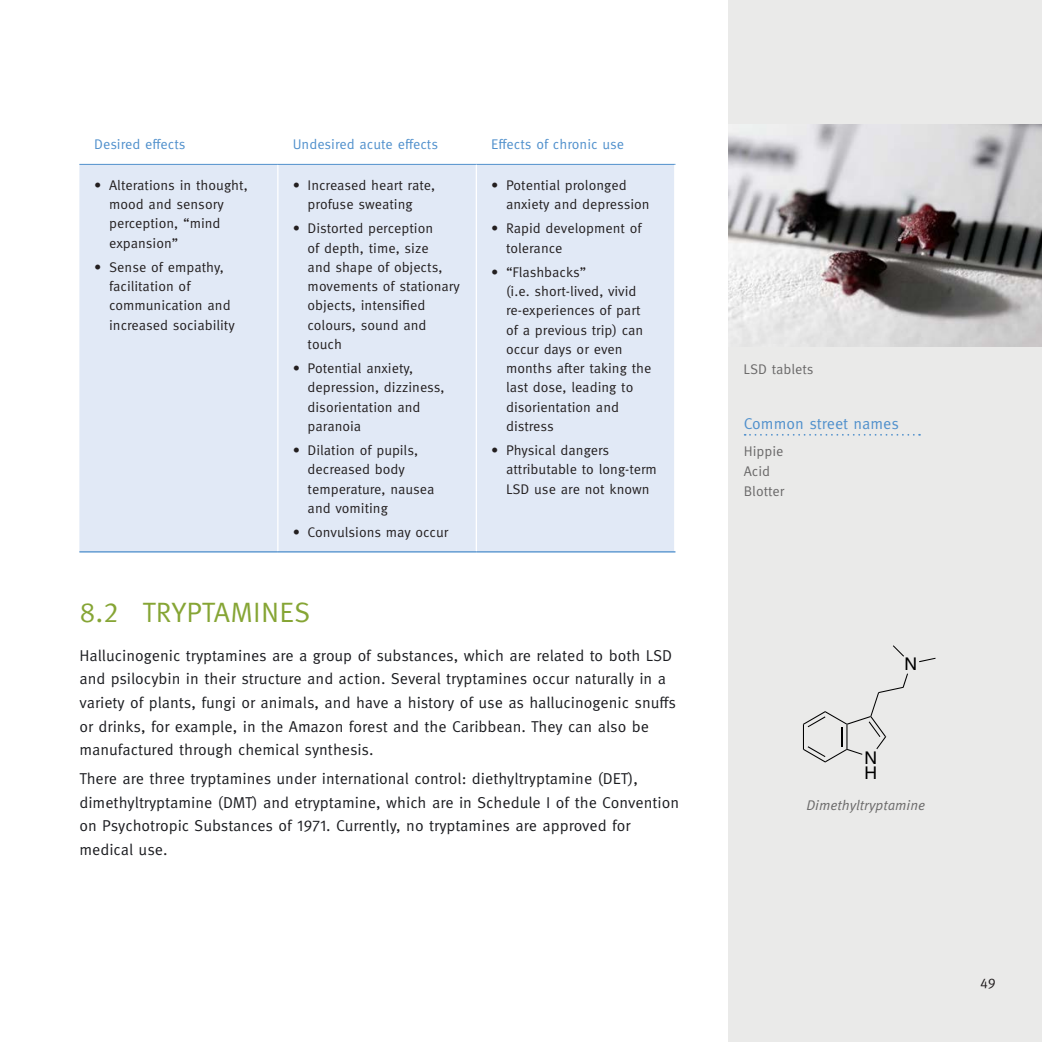
<style>
.page{position:relative;width:1042px;height:1042px;background:#fff}
.page>*{position:absolute;margin:0;border:0;box-sizing:border-box;transform-origin:0 0}
.t1{font:28px "Meta OT Norm";letter-spacing:.01em;color:#86a535}
.t2{font:17.5px/14.5px "Helvetica LT Std";color:#000}
.t3{font:15.75px/23.6px "Meta OT Norm";color:#1b1c20}
.t4{font:15.75px "Meta OT Norm";color:#5090cc}
.t5{font:14px/19.2px "Meta OT Norm";color:#231f20}
.t6{font:14px "Meta OT Norm";color:#5090cc}
.t7{font:14px/19.8px "Meta OT Norm";color:#6a6969}
.t8{font:14px "Meta OT Norm Ita";color:#6a6969}
</style>
<div class="page">
<div style="left:728px;top:0;width:314px;height:1042px;background:#eaeae9"></div>
<svg style="left:79px;top:163px;width:596px;height:1px"></svg>
<div style="left:79px;top:165px;width:595px;height:386px;background:#e1e9f6"></div>
<hr style="left:277px;top:165px;width:1px;height:386px;background:#fff">
<hr style="left:79px;top:164px;width:199px;height:1px;background:#5090cc">
<hr style="left:278px;top:164px;width:198px;height:1px;background:#5090cc">
<hr style="left:476px;top:164px;width:199px;height:1px;background:#5090cc">
<hr style="left:476px;top:165px;width:1px;height:386px;background:#fff">
<hr style="left:79px;top:551px;width:199px;height:1px;background:#5090cc">
<hr style="left:278px;top:551px;width:198px;height:1px;background:#5090cc">
<hr style="left:476px;top:551px;width:199px;height:1px;background:#5090cc">
<svg style="left:744px;top:434px;width:176px;height:2px"></svg>
<img style="left:728px;top:124px;width:314px;height:223px">
<svg style="left:803px;top:673px;width:105px;height:89px"></svg>
<svg style="left:893px;top:645px;width:11px;height:11px"></svg>
<svg style="left:919px;top:658px;width:16px;height:4px"></svg>
<p class="t6" style="left:94px;top:136px;width:93px">Desired effects</p>
<p class="t6" style="left:293px;top:136px;width:147px">Undesired acute effects</p>
<p class="t6" style="left:491px;top:136px;width:134px">Effects of chronic use</p>
<p class="t5" style="left:109px;top:175px;width:140px;text-indent:-15px">• Alterations in thought, mood and sensory perception, “mind expansion”</p>
<p class="t5" style="left:109px;top:257px;width:127px;text-indent:-15px">• Sense of empathy, facilitation of communication and increased sociability</p>
<p class="t5" style="left:293px;top:175px;width:144px;text-align:center">• Increased heart rate, profuse sweating</p>
<p class="t5" style="left:308px;top:219px;width:154px;text-indent:-15px">• Distorted perception<br>of depth, time, size<br>and shape of objects, movements of stationary objects, intensified colours, sound and touch</p>
<p class="t5" style="left:308px;top:359px;width:138px;text-indent:-15px">• Potential anxiety, depression, dizziness, disorientation and paranoia</p>
<p class="t5" style="left:308px;top:441px;width:128px;text-indent:-15px">• Dilation of pupils, decreased body temperature, nausea and vomiting</p>
<p class="t5" style="left:293px;top:523px;width:157px">• Convulsions may occur</p>
<p class="t5" style="left:506px;top:175px;width:145px;text-indent:-15px">• Potential prolonged anxiety and depression</p>
<p class="t5" style="left:506px;top:219px;width:137px;text-indent:-15px">• Rapid development of tolerance</p>
<p class="t5" style="left:506px;top:262px;width:147px;text-indent:-15px">• “Flashbacks”<br>(i.e. short-lived, vivid re-experiences of part of a previous trip) can occur days or even months after taking the last dose, leading to disorientation and distress</p>
<p class="t5" style="left:506px;top:441px;width:152px;text-indent:-15px">• Physical dangers attributable to long-term<br>LSD use are not known</p>
<h1 class="t1" style="left:79px;top:596px;width:232px">8.2 TRYPTAMINES</h1>
<p class="t3" style="left:79px;top:644px;width:598px">Hallucinogenic tryptamines are a group of substances, which are related to both LSD and psilocybin in their structure and action. Several tryptamines occur naturally in a variety of plants, fungi or animals, and have a history of use as hallucinogenic snuffs or drinks, for example, in the Amazon forest and the Caribbean. They can also be manufactured through chemical synthesis.</p>
<p class="t3" style="left:79px;top:767px;width:601px">There are three tryptamines under international control: diethyltryptamine (DET), dimethyltryptamine (DMT) and etryptamine, which are in Schedule I of the Convention on Psychotropic Substances of 1971. Currently, no tryptamines are approved for medical use.</p>
<p class="t7" style="left:743px;top:359px;width:72px">LSD tablets</p>
<p class="t4" style="left:744px;top:414px;width:157px">Common street names</p>
<p class="t7" style="left:744px;top:442px;width:42px">Hippie<br>Acid<br>Blotter</p>
<p class="t2" style="left:904px;top:657px;width:14px">N</p>
<p class="t2" style="left:864px;top:750px;width:14px">N<br>H</p>
<p class="t8" style="left:806px;top:797px;width:120px">Dimethyltryptamine</p>
<p class="t5" style="left:980px;top:974px;width:17px">49</p>
</div>
